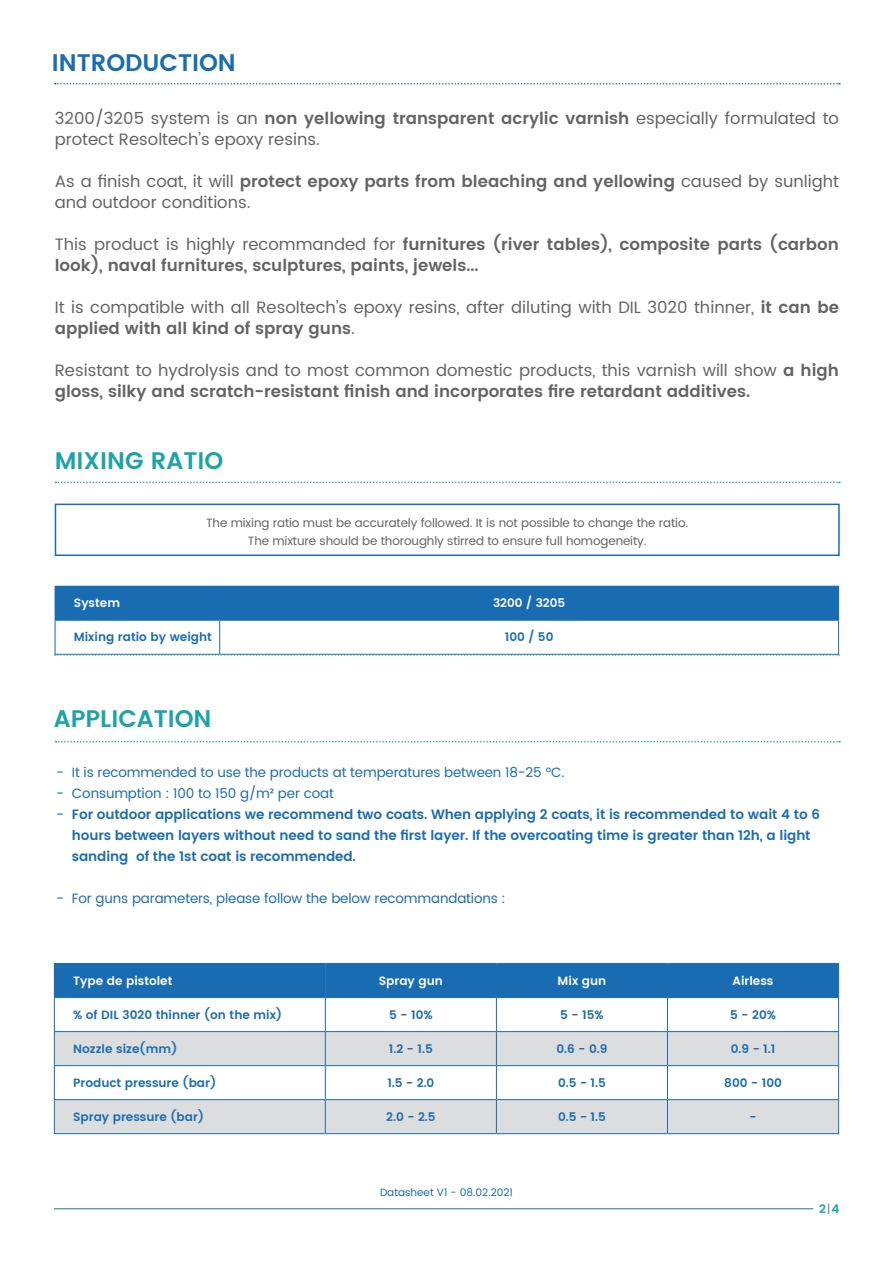
<style>
.page{position:relative;width:893px;height:1263px;background:#fff}
.page>*{position:absolute;margin:0;border:0;box-sizing:border-box;transform-origin:0 0}
.t1{font:600 24px "Poppins";color:#1ea4a5}
.t2{font:600 24px "Poppins";color:#1a6cb2}
.t3{font:16.5px/21px "Poppins";color:#636366}
.t4{font:600 16.5px/21px "Poppins";color:#636366}
.t5{font:600 13.5px/21px "Poppins";letter-spacing:-.01em;color:#1a6cb2}
.t6{font:13.5px "Poppins";letter-spacing:-.01em;color:#1a6cb2}
.t7{font:600 12px "Poppins";color:#1a6cb2}
.t8{font:12px/18px "Poppins";letter-spacing:-.01em;color:#636366;text-align:center}
.t9{font:600 12px "Poppins";color:#fff}
.t10{font:600 12px "Poppins";color:#1ea4a5}
.t11{font:10.5px "Poppins";color:#1a6cb2}
.s1{font-weight:600}
.s2{font-weight:400}
.s3{font-weight:300;color:#1a6cb2}
</style>
<div class="page">
<hr style="left:54px;top:1208px;width:759px;height:1px;background:#1a6cb2">
<svg style="left:55px;top:655px;width:784px;height:1px"></svg>
<svg style="left:55px;top:83px;width:785px;height:2px"></svg>
<svg style="left:55px;top:482px;width:785px;height:1px"></svg>
<svg style="left:55px;top:741px;width:785px;height:1px"></svg>
<div style="left:55px;top:586px;width:165px;height:34px;background:#1a6cb2"></div>
<div style="left:220px;top:586px;width:619px;height:34px;background:#1a6cb2"></div>
<hr style="left:55px;top:620px;width:165px;height:1px;background:#1a6cb2">
<hr style="left:55px;top:621px;width:1px;height:33px;background:#1a6cb2">
<hr style="left:55px;top:654px;width:165px;height:1px;background:#1a6cb2">
<hr style="left:220px;top:620px;width:619px;height:1px;background:#1a6cb2">
<hr style="left:219px;top:621px;width:1px;height:33px;background:#1a6cb2">
<hr style="left:838px;top:621px;width:1px;height:33px;background:#1a6cb2">
<hr style="left:220px;top:654px;width:619px;height:1px;background:#1a6cb2">
<div style="left:55px;top:504px;width:785px;height:52px;border:2px solid #1a6cb2"></div>
<div style="left:54px;top:963px;width:271px;height:34px;background:#1a6cb2"></div>
<div style="left:326px;top:964px;width:512px;height:33px;background:#1a6cb2"></div>
<svg style="left:55px;top:1032px;width:783px;height:101px"></svg>
<hr style="left:325px;top:963px;width:171px;height:1px;background:#1a6cb2">
<hr style="left:325px;top:964px;width:1px;height:33px;background:#1a6cb2">
<hr style="left:496px;top:963px;width:171px;height:1px;background:#1a6cb2">
<hr style="left:496px;top:964px;width:1px;height:33px;background:#1a6cb2">
<hr style="left:667px;top:963px;width:172px;height:1px;background:#1a6cb2">
<hr style="left:667px;top:964px;width:1px;height:33px;background:#1a6cb2">
<hr style="left:838px;top:964px;width:1px;height:33px;background:#1a6cb2">
<hr style="left:54px;top:997px;width:271px;height:1px;background:#1a6cb2">
<hr style="left:54px;top:998px;width:1px;height:33px;background:#1a6cb2">
<hr style="left:325px;top:997px;width:171px;height:1px;background:#1a6cb2">
<hr style="left:325px;top:998px;width:1px;height:33px;background:#1a6cb2">
<hr style="left:496px;top:997px;width:171px;height:1px;background:#1a6cb2">
<hr style="left:496px;top:998px;width:1px;height:33px;background:#1a6cb2">
<hr style="left:667px;top:997px;width:172px;height:1px;background:#1a6cb2">
<hr style="left:667px;top:998px;width:1px;height:33px;background:#1a6cb2">
<hr style="left:838px;top:998px;width:1px;height:33px;background:#1a6cb2">
<hr style="left:54px;top:1031px;width:271px;height:1px;background:#1a6cb2">
<hr style="left:54px;top:1032px;width:1px;height:33px;background:#1a6cb2">
<hr style="left:325px;top:1031px;width:171px;height:1px;background:#1a6cb2">
<hr style="left:325px;top:1032px;width:1px;height:33px;background:#1a6cb2">
<hr style="left:496px;top:1031px;width:171px;height:1px;background:#1a6cb2">
<hr style="left:496px;top:1032px;width:1px;height:33px;background:#1a6cb2">
<hr style="left:667px;top:1031px;width:172px;height:1px;background:#1a6cb2">
<hr style="left:667px;top:1032px;width:1px;height:33px;background:#1a6cb2">
<hr style="left:838px;top:1032px;width:1px;height:33px;background:#1a6cb2">
<hr style="left:54px;top:1065px;width:271px;height:1px;background:#1a6cb2">
<hr style="left:54px;top:1066px;width:1px;height:33px;background:#1a6cb2">
<hr style="left:325px;top:1065px;width:171px;height:1px;background:#1a6cb2">
<hr style="left:325px;top:1066px;width:1px;height:33px;background:#1a6cb2">
<hr style="left:496px;top:1065px;width:171px;height:1px;background:#1a6cb2">
<hr style="left:496px;top:1066px;width:1px;height:33px;background:#1a6cb2">
<hr style="left:667px;top:1065px;width:172px;height:1px;background:#1a6cb2">
<hr style="left:667px;top:1066px;width:1px;height:33px;background:#1a6cb2">
<hr style="left:838px;top:1066px;width:1px;height:33px;background:#1a6cb2">
<hr style="left:54px;top:1099px;width:271px;height:1px;background:#1a6cb2">
<hr style="left:54px;top:1100px;width:1px;height:33px;background:#1a6cb2">
<hr style="left:325px;top:1099px;width:171px;height:1px;background:#1a6cb2">
<hr style="left:325px;top:1100px;width:1px;height:33px;background:#1a6cb2">
<hr style="left:496px;top:1099px;width:171px;height:1px;background:#1a6cb2">
<hr style="left:496px;top:1100px;width:1px;height:33px;background:#1a6cb2">
<hr style="left:667px;top:1099px;width:172px;height:1px;background:#1a6cb2">
<hr style="left:667px;top:1100px;width:1px;height:33px;background:#1a6cb2">
<hr style="left:838px;top:1100px;width:1px;height:33px;background:#1a6cb2">
<hr style="left:54px;top:1133px;width:271px;height:1px;background:#1a6cb2">
<hr style="left:325px;top:1133px;width:171px;height:1px;background:#1a6cb2">
<hr style="left:496px;top:1133px;width:171px;height:1px;background:#1a6cb2">
<hr style="left:667px;top:1133px;width:172px;height:1px;background:#1a6cb2">
<h1 class="t2" style="left:52px;top:44px;width:186px">INTRODUCTION</h1>
<p class="t3" style="left:55px;top:108px;width:786px">3200/3205 system is an <span class="s1">non yellowing transparent acrylic varnish</span> especially formulated to protect Resoltech’s epoxy resins.</p>
<p class="t3" style="left:55px;top:171px;width:786px">As a finish coat, it will <span class="s1">protect epoxy parts from bleaching and yellowing</span> caused by sunlight and outdoor conditions.</p>
<p class="t4" style="left:55px;top:235px;width:786px"><span class="s2">This product is highly recommanded for</span> furnitures (river tables), composite parts (carbon look), naval furnitures, sculptures, paints, jewels...</p>
<p class="t3" style="left:55px;top:297px;width:786px">It is compatible with all Resoltech’s epoxy resins, after diluting with DIL 3020 thinner, <span class="s1">it can be applied with all kind of spray guns</span>.</p>
<p class="t4" style="left:55px;top:361px;width:786px"><span class="s2">Resistant to hydrolysis and to most common domestic products, this varnish will show</span> a high gloss, silky and scratch-resistant finish and incorporates fire retardant additives.</p>
<h1 class="t1" style="left:55px;top:443px;width:170px">MIXING RATIO</h1>
<p class="t8" style="left:206px;top:514px;width:483px">The mixing ratio must be accurately followed. It is not possible to change the ratio.<br>The mixture should be thoroughly stirred to ensure full homogeneity.</p>
<p class="t9" style="left:74px;top:594px;width:48px">System</p>
<p class="t9" style="left:493px;top:594px;width:74px">3200 / 3205</p>
<p class="t7" style="left:74px;top:628px;width:140px">Mixing ratio by weight</p>
<p class="t7" style="left:505px;top:628px;width:50px">100 / 50</p>
<h1 class="t1" style="left:54px;top:701px;width:159px">APPLICATION</h1>
<p class="t6" style="left:56px;top:763px;width:510px">- It is recommended to use the products at temperatures between 18-25 °C.</p>
<p class="t6" style="left:56px;top:784px;width:279px">- Consumption : 100 to 150 g/m² per coat</p>
<p class="t5" style="left:72px;top:805px;width:750px;text-indent:-16px"><span class="s2">-</span> For outdoor applications we recommend two coats. When applying 2 coats, it is recommended to wait 4 to 6 hours between layers without need to sand the first layer. If the overcoating time is greater than 12h, a light sanding of the 1st coat is recommended.</p>
<p class="t6" style="left:56px;top:889px;width:451px">- For guns parameters, please follow the below recommandations :</p>
<p class="t9" style="left:73px;top:971px;width:101px">Type de pistolet</p>
<p class="t9" style="left:379px;top:971px;width:66px">Spray gun</p>
<p class="t9" style="left:558px;top:971px;width:50px">Mix gun</p>
<p class="t9" style="left:733px;top:971px;width:42px">Airless</p>
<p class="t7" style="left:73px;top:1005px;width:210px">% of DIL 3020 thinner (on the mix)</p>
<p class="t7" style="left:389px;top:1005px;width:45px">5 - 10%</p>
<p class="t7" style="left:560px;top:1005px;width:45px">5 - 15%</p>
<p class="t7" style="left:730px;top:1005px;width:47px">5 - 20%</p>
<p class="t7" style="left:73px;top:1039px;width:106px">Nozzle size(mm)</p>
<p class="t7" style="left:389px;top:1039px;width:45px">1.2 - 1.5</p>
<p class="t7" style="left:556px;top:1039px;width:52px">0.6 - 0.9</p>
<p class="t7" style="left:731px;top:1039px;width:46px">0.9 - 1.1</p>
<p class="t7" style="left:73px;top:1074px;width:145px">Product pressure (bar)</p>
<p class="t7" style="left:387px;top:1074px;width:49px">1.5 - 2.0</p>
<p class="t7" style="left:558px;top:1074px;width:49px">0.5 - 1.5</p>
<p class="t7" style="left:724px;top:1074px;width:59px">800 - 100</p>
<p class="t7" style="left:73px;top:1108px;width:132px">Spray pressure (bar)</p>
<p class="t7" style="left:386px;top:1108px;width:51px">2.0 - 2.5</p>
<p class="t7" style="left:558px;top:1108px;width:49px">0.5 - 1.5</p>
<p class="t7" style="left:750px;top:1108px;width:8px">-</p>
<p class="t11" style="left:380px;top:1185px;width:134px">Datasheet V1 - 08.02.2021</p>
<p class="t10" style="left:819px;top:1200px;width:22px">2<span class="s3">|</span>4</p>
</div>
